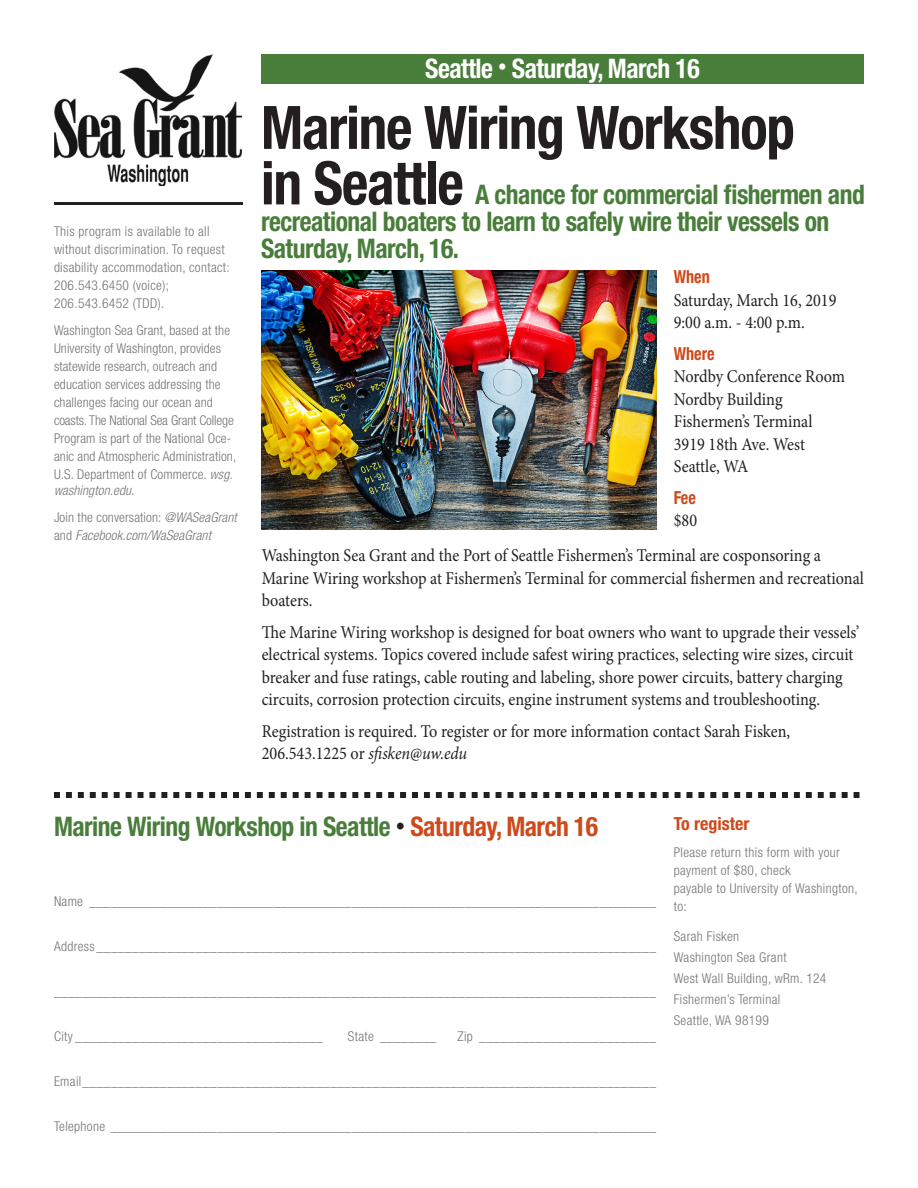
<style>
.page{position:relative;width:918px;height:1188px;background:#fff}
.page>*{position:absolute;margin:0;border:0;box-sizing:border-box;transform-origin:0 0}
.Big_Head{font:700 condensed 60px/55.5px "Helvetica Neue LT Std";letter-spacing:-.02em;color:#231f20;scale:.95 1}
.Big_Head-2{font:700 condensed 27px/27px "Helvetica Neue LT Std";letter-spacing:-.02em;color:#497d3a;scale:.95 1}
.Smaller_Big_Head{font:700 condensed 27px "Helvetica Neue LT Std";letter-spacing:-.02em;color:#497d3a;scale:.95 1}
.Smaller_Big_Head-2{font:700 condensed 27px "Helvetica Neue LT Std";letter-spacing:-.02em;color:#fff;scale:.95 1}
.Body{font:18px/22.5px "Minion Pro";color:#231f20;scale:.9 1}
.SubHead{font:700 condensed 18px "Helvetica Neue LT Std";color:#ce491b}
.Body-2{font:700 condensed 18px/22.5px "Helvetica Neue LT Std";color:#ce491b;scale:.9 1}
._9Hel_Cond{font:300 condensed 13.5px/18px "Helvetica Neue LT Std";letter-spacing:.025em;color:#727477}
.t1{font:italic 300 condensed 13.5px/27px "Helvetica Neue LT Std";letter-spacing:.01em;color:#727477}
.s1{font-style:italic}
.s2{font-style:normal}
.s3{font-family:"Helvetica Neue LT Std";font-weight:700;font-stretch:condensed;color:#ce491b}
.s4{font-family:"Minion Pro";font-weight:400;font-stretch:normal;color:#231f20}
.s5{font-size:19.5px;color:#231f20}
.s6{color:#ce491b}
</style>
<div class="page">
<img style="left:55px;top:54px;width:187px;height:132px">
<hr style="left:54px;top:202px;width:189px;height:3px;background:#231f20">
<svg style="left:54px;top:792px;width:806px;height:6px"></svg>
<img style="left:262px;top:270px;width:395px;height:259px">
<div style="left:261px;top:54px;width:603px;height:30px;background:#497d3a"></div>
<p class="_9Hel_Cond" style="left:54px;top:222px;width:177px">This program is available to all without discrimination. To request disability accommodation, contact:<br>206.543.6450 (voice);<br>206.543.6452 (TDD).</p>
<p class="_9Hel_Cond" style="left:54px;top:321px;width:184px">Washington Sea Grant, based at the University of Washington, provides statewide research, outreach and education services addressing the challenges facing our ocean and coasts. The National Sea Grant College Program is part of the National Oce&shy;anic and Atmospheric Administration, U.S. Department of Commerce. <span class="s1">wsg.</span></p>
<p class="t1" style="left:54px;top:477px;width:184px">washington.edu.<br><span class="s2">Join the conversation:</span> @WASeaGrant</p>
<p class="t1" style="left:54px;top:522px;width:158px"><span class="s2">and</span> Facebook.com/WaSeaGrant</p>
<p class="Smaller_Big_Head-2" style="left:425px;top:52px;width:290px">Seattle <sup>•</sup> Saturday, March 16</p>
<p class="Big_Head" style="left:261px;top:99px;width:564px">Marine Wiring Workshop in Seattle</p>
<p class="Big_Head-2" style="left:261px;top:181px;width:637px;text-indent:214px">A chance for commercial fishermen and recreational boaters to learn to safely wire their vessels on<br>Saturday, March, 16.</p>
<p class="Body" style="left:674px;top:266px;width:182px"><span class="s3">When<br></span>Saturday, March 16, 2019<br>9:00 a.m. - 4:00 p.m.</p>
<p class="Body" style="left:674px;top:343px;width:192px"><span class="s3">Where<br></span>Nordby Conference Room<br>Nordby Building<br>Fishermen’s Terminal<br>3919 18th Ave. West<br>Seattle, WA</p>
<p class="Body-2" style="left:674px;top:486px;width:27px">Fee <span class="s4">$80</span></p>
<p class="Body" style="left:262px;top:544px;width:671px">Washington Sea Grant and the Port of Seattle Fishermen’s Terminal are cosponsoring a<br>Marine Wiring workshop at Fishermen’s Terminal for commercial fishermen and recreational boaters.</p>
<p class="Body" style="left:262px;top:621px;width:666px">The Marine Wiring workshop is designed for boat owners who want to upgrade their vessels’ electrical systems. Topics covered include safest wiring practices, selecting wire sizes, circuit breaker and fuse ratings, cable routing and labeling, shore power circuits, battery charging circuits, corrosion protection circuits, engine instrument systems and troubleshooting.</p>
<p class="Body" style="left:262px;top:720px;width:589px">Registration is required. To register or for more information contact Sarah Fisken,<br>206.543.1225 or <span class="s1">sfisken@uw.edu</span></p>
<p class="Smaller_Big_Head" style="left:54px;top:810px;width:574px">Marine Wiring Workshop in Seattle <span class="s5">•</span> <span class="s6">Saturday, March 16</span></p>
<p class="_9Hel_Cond" style="left:54px;top:892px;width:604px">Name ________________________________________________________________________________</p>
<p class="_9Hel_Cond" style="left:54px;top:937px;width:604px">Address_______________________________________________________________________________</p>
<p class="_9Hel_Cond" style="left:54px;top:982px;width:604px">_____________________________________________________________________________________</p>
<p class="_9Hel_Cond" style="left:54px;top:1027px;width:270px">City ___________________________________</p>
<p class="_9Hel_Cond" style="left:348px;top:1027px;width:90px">State ________</p>
<p class="_9Hel_Cond" style="left:457px;top:1027px;width:200px">Zip _________________________</p>
<p class="_9Hel_Cond" style="left:54px;top:1072px;width:604px">Email_________________________________________________________________________________</p>
<p class="_9Hel_Cond" style="left:54px;top:1117px;width:604px">Telephone _____________________________________________________________________________</p>
<p class="SubHead" style="left:674px;top:813px;width:77px">To register</p>
<p class="_9Hel_Cond" style="left:674px;top:844px;width:185px">Please return this form with your payment of $80, check<br>payable to University of Washington, to:</p>
<p class="_9Hel_Cond" style="left:674px;top:926px;width:154px;line-height:21px">Sarah Fisken<br>Washington Sea Grant<br>West Wall Building, wRm. 124<br>Fishermen’s Terminal<br>Seattle, WA 98199</p>
</div>
